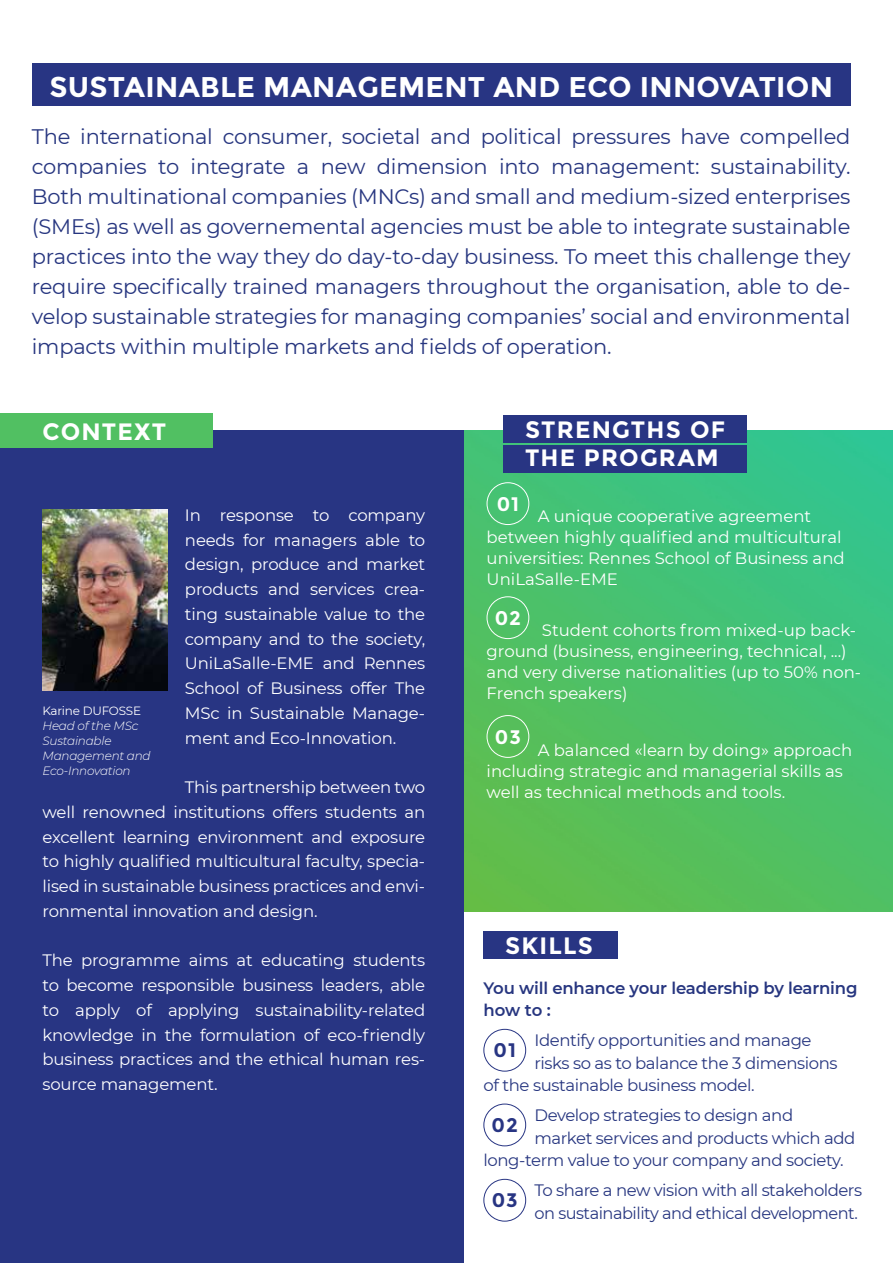
<style>
.page{position:relative;width:893px;height:1263px;background:#fff}
.page>*{position:absolute;margin:0;border:0;box-sizing:border-box;transform-origin:0 0}
.t1{font:700 28.5px "Montserrat";letter-spacing:.01em;color:#fff}
.t2{font:700 23.7px/28.3px "Montserrat";letter-spacing:.05em;color:#fff}
.t3{font:21px/30px "Montserrat";letter-spacing:-.01em;color:#273680;text-align:justify}
.t4{font:700 19.65px "Montserrat";color:#fff}
.t5{font:700 19.65px "Montserrat";color:#283583}
.t6{font:16.5px/24.8px "Montserrat";color:#fff;text-align:justify}
.t7{font:16.5px/22.4px "Montserrat";letter-spacing:-.025em;color:#273680}
.t8{font:600 16.5px/22.5px "Montserrat";letter-spacing:-.01em;color:#273680}
.t9{font:italic 300 12px/15px "Montserrat";letter-spacing:-.02em;color:#fff}
.t10{font:12px "Montserrat";letter-spacing:-.02em;color:#fff}
</style>
<div class="page">
<img style="left:463px;top:430px;width:430px;height:482px">
<div style="left:0;top:430px;width:463px;height:833px;background:#283583"></div>
<div style="left:0;top:413px;width:213px;height:35px;background:#51c062"></div>
<div style="left:503px;top:415px;width:244px;height:27px;background:#283583"></div>
<div style="left:483px;top:931px;width:135px;height:27px;background:#283583"></div>
<div style="left:503px;top:445px;width:244px;height:27px;background:#283583"></div>
<div style="left:32px;top:64px;width:818px;height:42px;background:#283583"></div>
<img style="left:43px;top:509px;width:125px;height:181px">
<div style="left:487px;top:482px;width:42px;height:43px;border:1px solid #fff;border-radius:50%"></div>
<div style="left:483px;top:1029px;width:43px;height:42px;border:1px solid #283583;border-radius:50%"></div>
<div style="left:483px;top:1104px;width:43px;height:42px;border:1px solid #283583;border-radius:50%"></div>
<div style="left:483px;top:1179px;width:43px;height:42px;border:1px solid #283583;border-radius:50%"></div>
<div style="left:487px;top:596px;width:42px;height:43px;border:1px solid #fff;border-radius:50%"></div>
<div style="left:487px;top:715px;width:42px;height:43px;border:1px solid #fff;border-radius:50%"></div>
<h1 class="t1" style="left:49px;top:70px;width:785px">SUSTAINABLE MANAGEMENT AND ECO INNOVATION</h1>
<p class="t3" style="left:32px;top:121px;width:820px">The international consumer, societal and political pressures have compelled companies to integrate a new dimension into management: sustainability.<br>Both multinational companies (MNCs) and small and medium-sized enterprises (SMEs) as well as governemental agencies must be able to integrate sustainable practices into the way they do day-to-day business. To meet this challenge they require specifically trained managers throughout the organisation, able to de&shy;velop sustainable strategies for managing companies’ social and environmental impacts within multiple markets and fields of operation.</p>
<h2 class="t2" style="left:43px;top:417px;width:125px">CONTEXT</h2>
<h2 class="t2" style="left:525px;top:416px;width:202px">STRENGTHS OF<br>THE PROGRAM</h2>
<p class="t6" style="left:185px;top:502px;width:242px">In response to company needs for managers able to design, produce and market products and services crea&shy;ting sustainable value to the company and to the society, UniLaSalle-EME and Rennes School of Business offer The MSc in Sustainable Manage&shy;ment and Eco-Innovation.</p>
<p class="t6" style="left:43px;top:774px;width:384px;text-indent:142px">This partnership between two well renowned institutions offers students an excellent learning environment and exposure to highly qualified multicultural faculty, specia&shy;lised in sustainable business practices and envi&shy;ronmental innovation and design.</p>
<p class="t6" style="left:43px;top:948px;width:384px">The programme aims at educating students to become responsible business leaders, able to apply of applying sustainability-related knowledge in the formulation of eco-friendly business practices and the ethical human res&shy;source management.</p>
<p class="t10" style="left:43px;top:703px;width:100px">Karine DUFOSSE</p>
<p class="t9" style="left:43px;top:718px;width:110px">Head of the MSc<br>Sustainable<br>Management and<br>Eco-Innovation</p>
<p class="t4" style="left:497px;top:492px;width:24px">01</p>
<p class="t6" style="left:487px;top:505px;width:360px;line-height:21px;text-align:left;text-indent:51px">A unique cooperative agreement between highly qualified and multicultural universities: Rennes School of Business and UniLaSalle-EME</p>
<p class="t6" style="left:487px;top:619px;width:376px;line-height:21px;text-align:left;text-indent:55px">Student cohorts from mixed-up back&shy;ground (business, engineering, technical, ...) and very diverse nationalities (up to 50% non-French speakers)</p>
<p class="t4" style="left:495px;top:606px;width:28px">02</p>
<p class="t4" style="left:495px;top:725px;width:28px">03</p>
<p class="t6" style="left:487px;top:739px;width:367px;line-height:21px;text-align:left;text-indent:51px">A balanced «learn by doing» approach including strategic and managerial skills as well as technical methods and tools.</p>
<h2 class="t2" style="left:505px;top:931px;width:89px">SKILLS</h2>
<p class="t8" style="left:483px;top:976px;width:375px">You will enhance your leadership by learning how to :</p>
<p class="t7" style="left:534px;top:1028px;width:279px">Identify opportunities and manage</p>
<p class="t7" style="left:534px;top:1051px;width:305px">risks so as to balance the 3 dimensions</p>
<p class="t7" style="left:483px;top:1073px;width:273px">of the sustainable business model.</p>
<p class="t7" style="left:534px;top:1103px;width:260px">Develop strategies to design and</p>
<p class="t7" style="left:534px;top:1126px;width:322px">market services and products which add</p>
<p class="t7" style="left:483px;top:1148px;width:362px">long-term value to your company and society.</p>
<p class="t7" style="left:534px;top:1178px;width:329px">To share a new vision with all stakeholders on sustainability and ethical development.</p>
<p class="t5" style="left:494px;top:1039px;width:24px">01</p>
<p class="t5" style="left:492px;top:1113px;width:28px">02</p>
<p class="t5" style="left:492px;top:1189px;width:28px">03</p>
</div>
